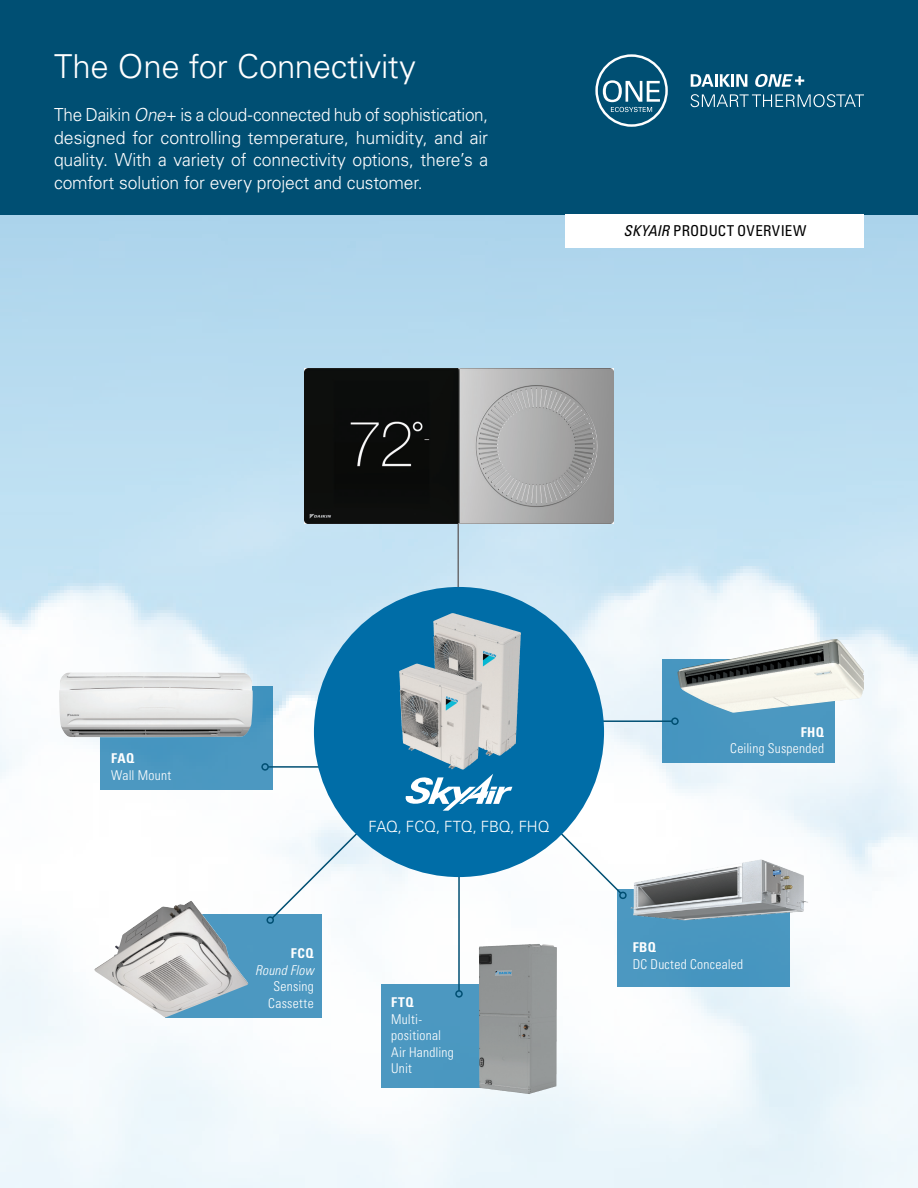
<style>
.page{position:relative;width:918px;height:1188px;background:#fff}
.page>*{position:absolute;margin:0;border:0;box-sizing:border-box;transform-origin:0 0}
.Cover_-_Title{font:300 33px "Univers LT Pro 45";letter-spacing:-.01em;color:#fff}
.Body_Copy{font:300 18px/22.5px "Univers LT Pro 45";letter-spacing:-.01em;color:#fff;text-align:justify;scale:.95 1}
.Body_Copy-2{font:300 15.45px "Univers LT Pro 45";letter-spacing:-.01em;color:#fff}
.Cover_-_Title-2{font:condensed 15px "Univers LT Pro";letter-spacing:.015em;color:#000}
.Cover_-_Title-3{font:300 condensed 13.5px/16.5px "Univers LT Pro";letter-spacing:.02em;color:#fff}
.s1{font-style:italic}
.s2{font-weight:700}
</style>
<div class="page">
<img style="left:0;top:214px;width:918px;height:974px">
<div style="left:0;top:0;width:918px;height:214px;background:#004f73"></div>
<svg style="left:691px;top:74px;width:56px;height:13px"></svg>
<svg style="left:755px;top:74px;width:49px;height:13px"></svg>
<svg style="left:691px;top:94px;width:173px;height:13px"></svg>
<svg style="left:595px;top:54px;width:73px;height:73px"></svg>
<div style="left:566px;top:214px;width:298px;height:33px;background:#fff"></div>
<div style="left:382px;top:984px;width:148px;height:104px;background:#4c98c1"></div>
<img style="left:479px;top:944px;width:78px;height:150px">
<div style="left:165px;top:914px;width:156px;height:103px;background:#4c98c1"></div>
<img style="left:94px;top:901px;width:154px;height:117px">
<div style="left:617px;top:889px;width:173px;height:98px;background:#4997c0"></div>
<img style="left:628px;top:855px;width:185px;height:69px">
<div style="left:100px;top:687px;width:173px;height:103px;background:#4b98c1"></div>
<img style="left:59px;top:672px;width:194px;height:65px">
<div style="left:662px;top:660px;width:173px;height:103px;background:#4997c0"></div>
<img style="left:678px;top:639px;width:186px;height:74px">
<hr style="left:601px;top:720px;width:71px;height:2px;background:#004f73">
<div style="left:671px;top:717px;width:8px;height:8px;border:2px solid #004f73;border-radius:50%"></div>
<hr style="left:268px;top:766px;width:71px;height:2px;background:#004f73">
<div style="left:261px;top:763px;width:8px;height:8px;border:2px solid #004f73;border-radius:50%"></div>
<hr style="left:458px;top:871px;width:2px;height:120px;background:#004f73">
<div style="left:455px;top:990px;width:8px;height:8px;border:2px solid #004f73;border-radius:50%"></div>
<svg style="left:556px;top:829px;width:72px;height:72px"></svg>
<svg style="left:265px;top:829px;width:97px;height:97px"></svg>
<hr style="left:457px;top:443px;width:2px;height:212px;background:#6c6d70">
<img style="left:304px;top:368px;width:310px;height:156px">
<svg style="left:314px;top:587px;width:290px;height:290px;background:#257dac"></svg>
<svg style="left:406px;top:774px;width:106px;height:37px"></svg>
<img style="left:433px;top:613px;width:19px;height:118px">
<img style="left:399px;top:664px;width:18px;height:76px">
<p class="Cover_-_Title" style="left:54px;top:45px;width:364px">The One for Connectivity</p>
<p class="Body_Copy" style="left:54px;top:103px;width:459px">The Daikin <span class="s1">One</span>+ is a cloud-connected hub of sophistication, designed for controlling temperature, humidity, and air quality. With a variety of connectivity options, there’s a comfort solution for every project and customer.</p>
<p class="Cover_-_Title-2" style="left:624px;top:221px;width:184px"><span class="s1">SKYAIR</span> PRODUCT OVERVIEW</p>
<p class="Cover_-_Title-3" style="left:111px;top:750px;width:61px"><span class="s2">FAQ<br></span>Wall Mount</p>
<p class="Cover_-_Title-3" style="left:255px;top:944px;width:60px;text-align:right"><span class="s2">FCQ<br></span><span class="s1">Round Flow<br></span>Sensing<br>Cassette</p>
<p class="Body_Copy-2" style="left:369px;top:817px;width:182px">FAQ, FCQ, FTQ, FBQ, FHQ</p>
<p class="Cover_-_Title-3" style="left:391px;top:994px;width:64px"><span class="s2">FTQ<br></span>Multi&shy;positional<br>Air Handling<br>Unit</p>
<p class="Cover_-_Title-3" style="left:730px;top:723px;width:95px;text-align:right"><span class="s2">FHQ<br></span>Ceiling Suspended</p>
<p class="Cover_-_Title-3" style="left:633px;top:939px;width:112px"><span class="s2">FBQ<br></span>DC Ducted Concealed</p>
</div>
